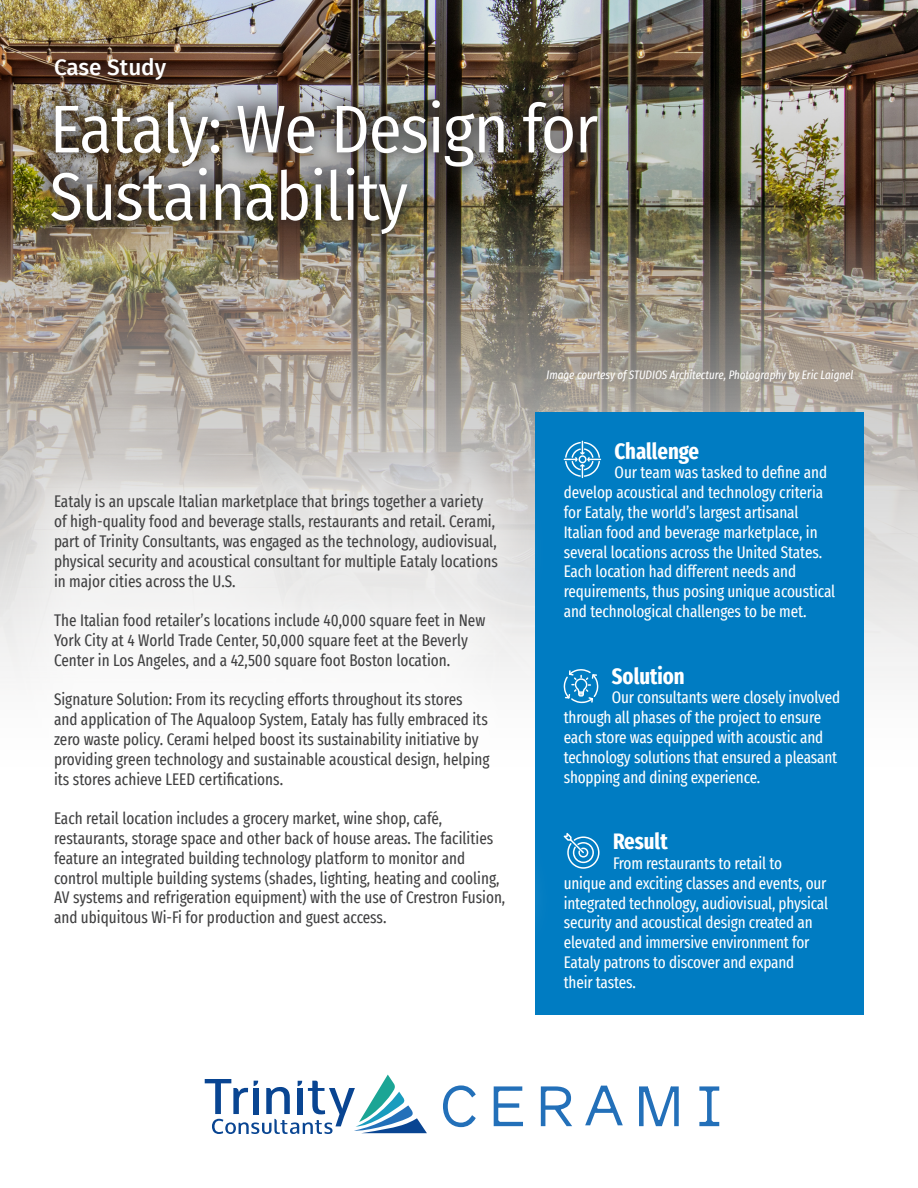
<style>
.page{position:relative;width:918px;height:1188px;background:#fff}
.page>*{position:absolute;margin:0;border:0;box-sizing:border-box;transform-origin:0 0}
.H1_-_Case_Study{font:67.5px/67.5px "Fira Sans Condensed";letter-spacing:-.02em;color:#fff}
.Titles_in_Callout_box{font:700 extra-condensed 22.5px "Fira Sans";color:#fff}
.Case_Study_-_BU{font:500 22.5px "Fira Sans";color:#fff}
.Copy_in_Callout_Box{font:700 extra-condensed 22.5px "Fira Sans";color:#fff}
.Case_Study_Body_Copy{font:extra-condensed 16.5px/19.8px "Fira Sans";color:#414142}
.Case_Study_Body_Copy-2{font:extra-condensed 16.5px/19.8px "Fira Sans";letter-spacing:-.01em;color:#fff}
.Copy_in_Callout_Box-2{font:extra-condensed 16.5px/19.8px "Fira Sans";letter-spacing:-.01em;color:#fff}
.t1{font:italic extra-condensed 12px "Fira Sans";color:#fff}
</style>
<div class="page">
<svg style="left:205px;top:1075px;width:222px;height:59px"></svg>
<svg style="left:443px;top:1085px;width:33px;height:42px"></svg>
<svg style="left:494px;top:1086px;width:29px;height:40px"></svg>
<svg style="left:541px;top:1086px;width:31px;height:40px"></svg>
<svg style="left:585px;top:1086px;width:38px;height:39px"></svg>
<svg style="left:699px;top:1086px;width:20px;height:40px"></svg>
<svg style="left:639px;top:1086px;width:40px;height:40px"></svg>
<img style="left:0;top:0;width:918px;height:678px">
<div style="left:34px;top:83px;width:581px;height:169px;background:#231f20;opacity:.82"></div>
<div style="left:43px;top:46px;width:135px;height:46px;background:#231f20;opacity:.5"></div>
<div style="left:536px;top:413px;width:328px;height:602px;background:#007cc2"></div>
<svg style="left:564px;top:441px;width:37px;height:37px"></svg>
<svg style="left:564px;top:669px;width:34px;height:34px"></svg>
<svg style="left:564px;top:833px;width:36px;height:36px"></svg>
<div style="left:4px;top:444px;width:549px;height:532px;background:#fff;opacity:.5"></div>
<p class="Case_Study_-_BU" style="left:54px;top:49px;width:114px">Case Study</p>
<p class="H1_-_Case_Study" style="left:50px;top:93px;width:550px">Eataly: We Design for<br>Sustainability</p>
<p class="Case_Study_Body_Copy" style="left:54px;top:491px;width:445px">Eataly is an upscale Italian marketplace that brings together a variety of high-quality food and beverage stalls, restaurants and retail. Cerami, part of Trinity Consultants, was engaged as the technology, audiovisual, physical security and acoustical consultant for multiple Eataly locations in major cities across the U.S.</p>
<p class="Case_Study_Body_Copy" style="left:54px;top:610px;width:433px">The Italian food retailer’s locations include 40,000 square feet in New<br>York City at 4 World Trade Center, 50,000 square feet at the Beverly<br>Center in Los Angeles, and a 42,500 square foot Boston location.</p>
<p class="Case_Study_Body_Copy" style="left:54px;top:689px;width:437px">Signature Solution: From its recycling efforts throughout its stores and application of The Aqualoop System, Eataly has fully embraced its zero waste policy. Cerami helped boost its sustainability initiative by providing green technology and sustainable acoustical design, helping its stores achieve LEED certifications.</p>
<p class="Case_Study_Body_Copy" style="left:54px;top:808px;width:453px">Each retail location includes a grocery market, wine shop, café, restaurants, storage space and other back of house areas. The facilities feature an integrated building technology platform to monitor and control multiple building systems (shades, lighting, heating and cooling, AV systems and refrigeration equipment) with the use of Crestron Fusion, and ubiquitous Wi-Fi for production and guest access.</p>
<p class="t1" style="left:547px;top:366px;width:308px">Image courtesy of STUDIOS Architecture, Photography by Eric Laignel</p>
<p class="Titles_in_Callout_box" style="left:615px;top:432px;width:86px">Challenge</p>
<p class="Case_Study_Body_Copy-2" style="left:564px;top:462px;width:273px;text-indent:51px">Our team was tasked to define and develop acoustical and technology criteria for Eataly, the world’s largest artisanal Italian food and beverage marketplace, in several locations across the United States.<br>Each location had different needs and requirements, thus posing unique acoustical and technological challenges to be met.</p>
<p class="Copy_in_Callout_Box" style="left:612px;top:657px;width:74px">Solution</p>
<p class="Case_Study_Body_Copy-2" style="left:564px;top:687px;width:278px;text-indent:48px">Our consultants were closely involved through all phases of the project to ensure each store was equipped with acoustic and technology solutions that ensured a pleasant shopping and dining experience.</p>
<p class="Titles_in_Callout_box" style="left:613px;top:823px;width:56px">Result</p>
<p class="Copy_in_Callout_Box-2" style="left:564px;top:853px;width:266px;text-indent:49px">From restaurants to retail to unique and exciting classes and events, our integrated technology, audiovisual, physical security and acoustical design created an elevated and immersive environment for Eataly patrons to discover and expand<br>their tastes.</p>
</div>
